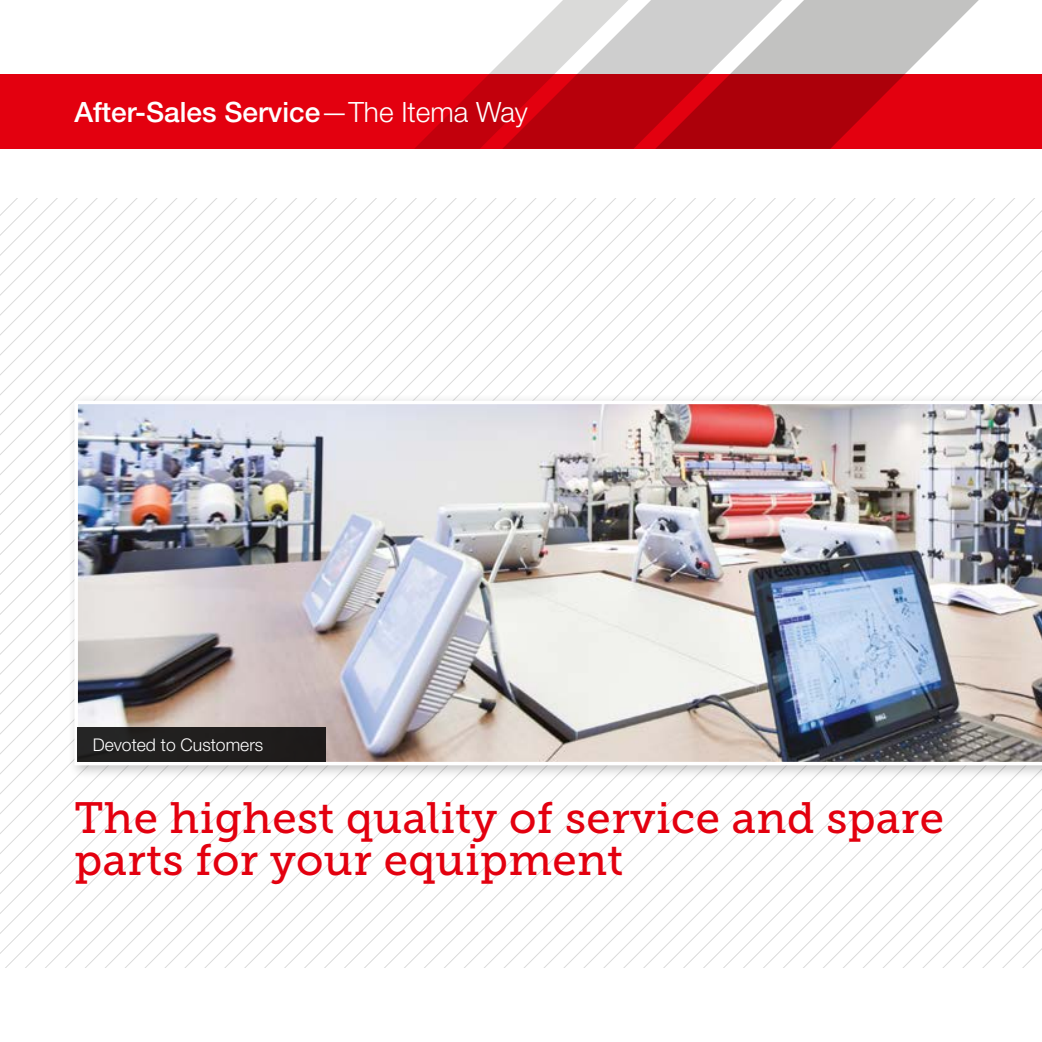
<style>
.page{position:relative;width:1042px;height:1042px;background:#fff}
.page>*{position:absolute;margin:0;border:0;box-sizing:border-box;transform-origin:0 0}
.t1{font:43.75px/42px "Museo Slab 500";letter-spacing:.01em;color:#e3000f}
.t2{font:500 28px "Helvetica Neue LT Pro";color:#fff}
.t3{font:300 17.5px "Helvetica Neue LT Pro";color:#fff}
.s1{font-weight:300}
</style>
<div class="page">
<svg style="left:203px;top:198px;width:20px;height:769px"></svg>
<svg style="left:183px;top:198px;width:20px;height:769px"></svg>
<svg style="left:163px;top:198px;width:20px;height:769px"></svg>
<svg style="left:143px;top:198px;width:20px;height:769px"></svg>
<svg style="left:123px;top:198px;width:20px;height:769px"></svg>
<svg style="left:103px;top:198px;width:20px;height:769px"></svg>
<svg style="left:83px;top:198px;width:20px;height:769px"></svg>
<svg style="left:63px;top:198px;width:20px;height:769px"></svg>
<svg style="left:43px;top:198px;width:20px;height:769px"></svg>
<svg style="left:0;top:198px;width:43px;height:769px"></svg>
<svg style="left:812px;top:0;width:167px;height:74px"></svg>
<svg style="left:658px;top:0;width:154px;height:74px;background:#d1d1d1"></svg>
<svg style="left:489px;top:0;width:169px;height:74px"></svg>
<div style="left:67px;top:394px;width:975px;height:385px;background:#000;opacity:.25"></div>
<img style="left:74px;top:401px;width:968px;height:364px">
<svg style="left:0;top:74px;width:1042px;height:75px;background:#d2000d"></svg>
<div style="left:78px;top:727px;width:248px;height:35px;background:#201e1d"></div>
<p class="t2" style="left:74px;top:95px;width:455px">After-Sales Service<span class="s1">—The Itema Way</span></p>
<p class="t3" style="left:93px;top:734px;width:172px">Devoted to Customers</p>
<p class="t1" style="left:74px;top:797px;width:871px">The highest quality of service and spare parts for your equipment</p>
</div>
